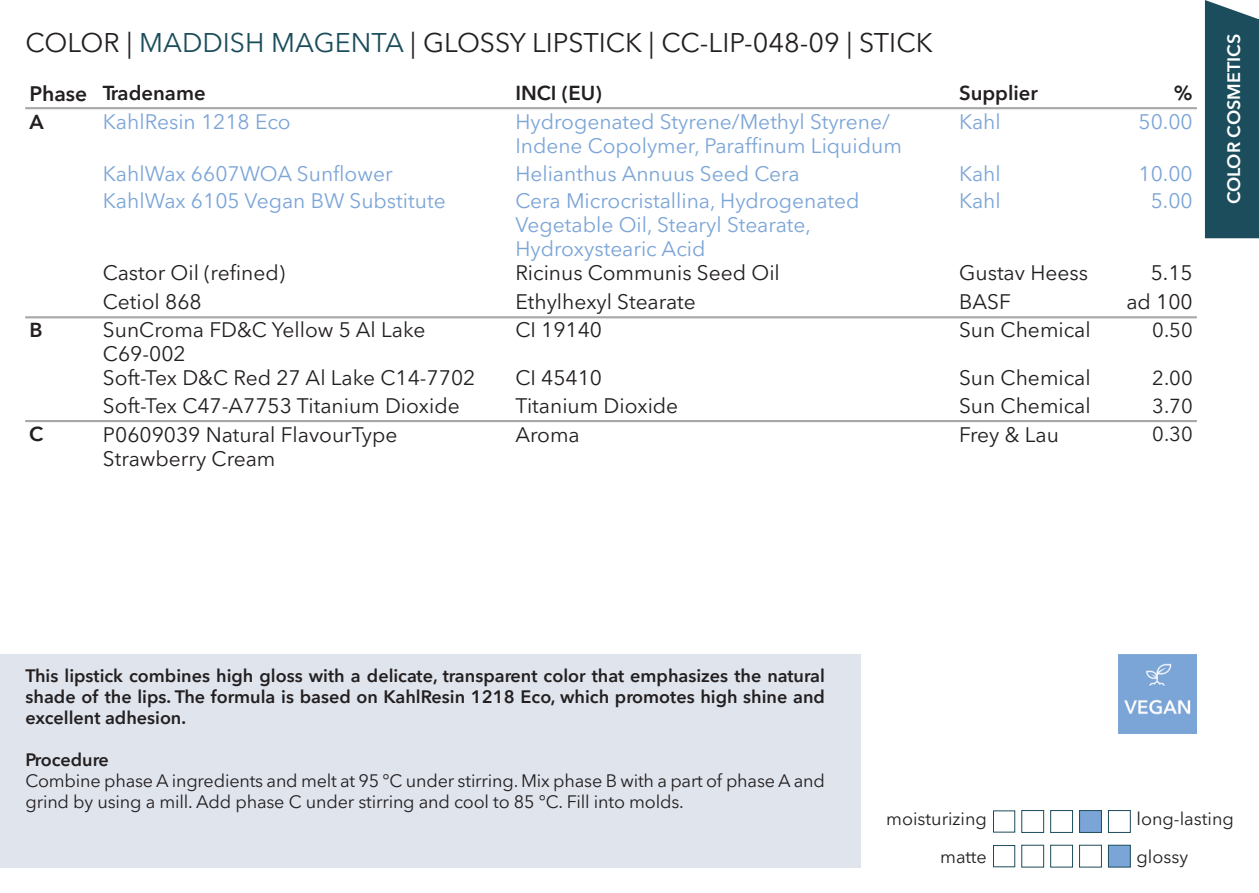
<style>
.page{position:relative;width:1259px;height:893px;background:#fff}
.page>*{position:absolute;margin:0;border:0;box-sizing:border-box;transform-origin:0 0}
.t1{font:27px "Avenir Next LT Pro";color:#231f20}
.t2{font:21px/24px "Avenir Next LT Pro";color:#231f20}
.t3{font:21px/24px "Avenir Next LT Pro";color:#7ca5d7}
.t4{font:600 20.1px "Avenir Next LT Pro";color:#231f20}
.t5{font:20.1px "Avenir Next LT Pro";color:#231f20}
.t6{font:600 18px/21px "Avenir Next LT Pro";color:#231f20;text-align:justify}
.t7{font:18px/21px "Avenir Next LT Pro";letter-spacing:-.01em;color:#231f20}
.t8{font:600 18px "Avenir Next LT Pro";color:#fff}
.s1{color:#1b4d5b}
.s2{font-size:21px}
</style>
<div class="page">
<div style="left:1205px;top:0;width:54px;height:238px;background:#1b4d5c"></div>
<hr style="left:25px;top:107px;width:1171px;height:2px;background:#a7a9a9">
<hr style="left:25px;top:420px;width:1171px;height:2px;background:#a7a9a9">
<hr style="left:25px;top:316px;width:1171px;height:2px;background:#a7a9a9">
<div style="left:0;top:654px;width:860px;height:213px;background:#dfe4ed"></div>
<div style="left:993px;top:845px;width:22px;height:22px;border:1px solid #1c4c5b"></div>
<div style="left:1021px;top:810px;width:23px;height:23px;border:1px solid #1c4c5b"></div>
<div style="left:1021px;top:845px;width:23px;height:22px;border:1px solid #1c4c5b"></div>
<div style="left:1050px;top:810px;width:23px;height:23px;border:1px solid #1c4c5b"></div>
<div style="left:1050px;top:845px;width:23px;height:22px;border:1px solid #1c4c5b"></div>
<div style="left:1079px;top:810px;width:22px;height:23px;background:#7ca5d7;border:1px solid #1c4c5b"></div>
<div style="left:1108px;top:810px;width:22px;height:23px;border:1px solid #1c4c5b"></div>
<div style="left:1108px;top:845px;width:22px;height:22px;background:#7ca5d7;border:1px solid #1c4c5b"></div>
<img style="left:1118px;top:655px;width:78px;height:78px">
<p class="t1" style="left:26px;top:27px;width:908px">COLOR | <span class="s1">MADDISH MAGENTA</span> | GLOSSY LIPSTICK | CC-LIP-048-09 | STICK</p>
<p class="t4" style="left:29px;top:81px;width:178px"><span class="s2">Phase</span> Tradename</p>
<p class="t4" style="left:515px;top:81px;width:88px">INCI (EU)</p>
<p class="t4" style="left:959px;top:81px;width:80px">Supplier</p>
<p class="t4" style="left:1174px;top:81px;width:20px">%</p>
<p class="t4" style="left:29px;top:109px;width:16px">A</p>
<p class="t3" style="left:103px;top:110px;width:189px">KahlResin 1218 Eco</p>
<p class="t3" style="left:515px;top:110px;width:388px">Hydrogenated Styrene/Methyl Styrene/<br>Indene Copolymer, Paraffinum Liquidum</p>
<p class="t3" style="left:959px;top:110px;width:43px">Kahl</p>
<p class="t3" style="left:1138px;top:110px;width:56px">50.00</p>
<p class="t3" style="left:103px;top:161px;width:291px">KahlWax 6607WOA Sunflower</p>
<p class="t3" style="left:515px;top:161px;width:286px">Helianthus Annuus Seed Cera</p>
<p class="t3" style="left:959px;top:161px;width:43px">Kahl</p>
<p class="t3" style="left:1138px;top:161px;width:56px">10.00</p>
<p class="t3" style="left:103px;top:188px;width:344px">KahlWax 6105 Vegan BW Substitute</p>
<p class="t3" style="left:515px;top:188px;width:346px">Cera Microcristallina, Hydrogenated<br>Vegetable Oil, Stearyl Stearate,<br>Hydroxystearic Acid</p>
<p class="t3" style="left:959px;top:188px;width:43px">Kahl</p>
<p class="t3" style="left:1150px;top:188px;width:43px">5.00</p>
<p class="t2" style="left:103px;top:260px;width:184px">Castor Oil (refined)</p>
<p class="t2" style="left:515px;top:260px;width:266px">Ricinus Communis Seed Oil</p>
<p class="t2" style="left:959px;top:260px;width:131px">Gustav Heess</p>
<p class="t2" style="left:1150px;top:260px;width:43px">5.15</p>
<p class="t2" style="left:103px;top:290px;width:100px">Cetiol 868</p>
<p class="t2" style="left:515px;top:290px;width:182px">Ethylhexyl Stearate</p>
<p class="t2" style="left:959px;top:290px;width:53px">BASF</p>
<p class="t2" style="left:1126px;top:290px;width:68px">ad 100</p>
<p class="t4" style="left:29px;top:317px;width:15px">B</p>
<p class="t2" style="left:103px;top:318px;width:324px">SunCroma FD&amp;C Yellow 5 Al Lake<br>C69-002</p>
<p class="t2" style="left:515px;top:318px;width:88px">CI 19140</p>
<p class="t2" style="left:959px;top:318px;width:133px">Sun Chemical</p>
<p class="t5" style="left:1152px;top:318px;width:42px">0.50</p>
<p class="t2" style="left:103px;top:366px;width:374px">Soft-Tex D&amp;C Red 27 Al Lake C14-7702</p>
<p class="t2" style="left:515px;top:366px;width:88px">CI 45410</p>
<p class="t2" style="left:959px;top:366px;width:133px">Sun Chemical</p>
<p class="t5" style="left:1152px;top:366px;width:42px">2.00</p>
<p class="t2" style="left:103px;top:394px;width:358px">Soft-Tex C47-A7753 Titanium Dioxide</p>
<p class="t2" style="left:515px;top:394px;width:164px">Titanium Dioxide</p>
<p class="t2" style="left:959px;top:394px;width:133px">Sun Chemical</p>
<p class="t5" style="left:1152px;top:394px;width:42px">3.70</p>
<p class="t4" style="left:29px;top:422px;width:16px">C</p>
<p class="t2" style="left:103px;top:422px;width:296px">P0609039 Natural FlavourType<br>Strawberry Cream</p>
<p class="t2" style="left:515px;top:422px;width:66px">Aroma</p>
<p class="t2" style="left:959px;top:422px;width:101px">Frey &amp; Lau</p>
<p class="t5" style="left:1152px;top:422px;width:42px">0.30</p>
<p class="t8" style="left:1223px;top:204px;width:171px;rotate:-90deg">COLOR COSMETICS</p>
<p class="t6" style="left:26px;top:666px;width:801px">This lipstick combines high gloss with a delicate, transparent color that emphasizes the natural shade of the lips. The formula is based on KahlResin 1218 Eco, which promotes high shine and excellent adhesion.</p>
<p class="t6" style="left:26px;top:750px;width:85px">Procedure</p>
<p class="t7" style="left:26px;top:771px;width:801px">Combine phase A ingredients and melt at 95 °C under stirring. Mix phase B with a part of phase A and grind by using a mill. Add phase C under stirring and cool to 85 °C. Fill into molds.</p>
<p class="t7" style="left:886px;top:808px;width:102px">moisturizing</p>
<p class="t7" style="left:1136px;top:808px;width:99px">long-lasting</p>
<p class="t7" style="left:940px;top:846px;width:48px">matte</p>
<p class="t7" style="left:1136px;top:846px;width:53px">glossy</p>
</div>
